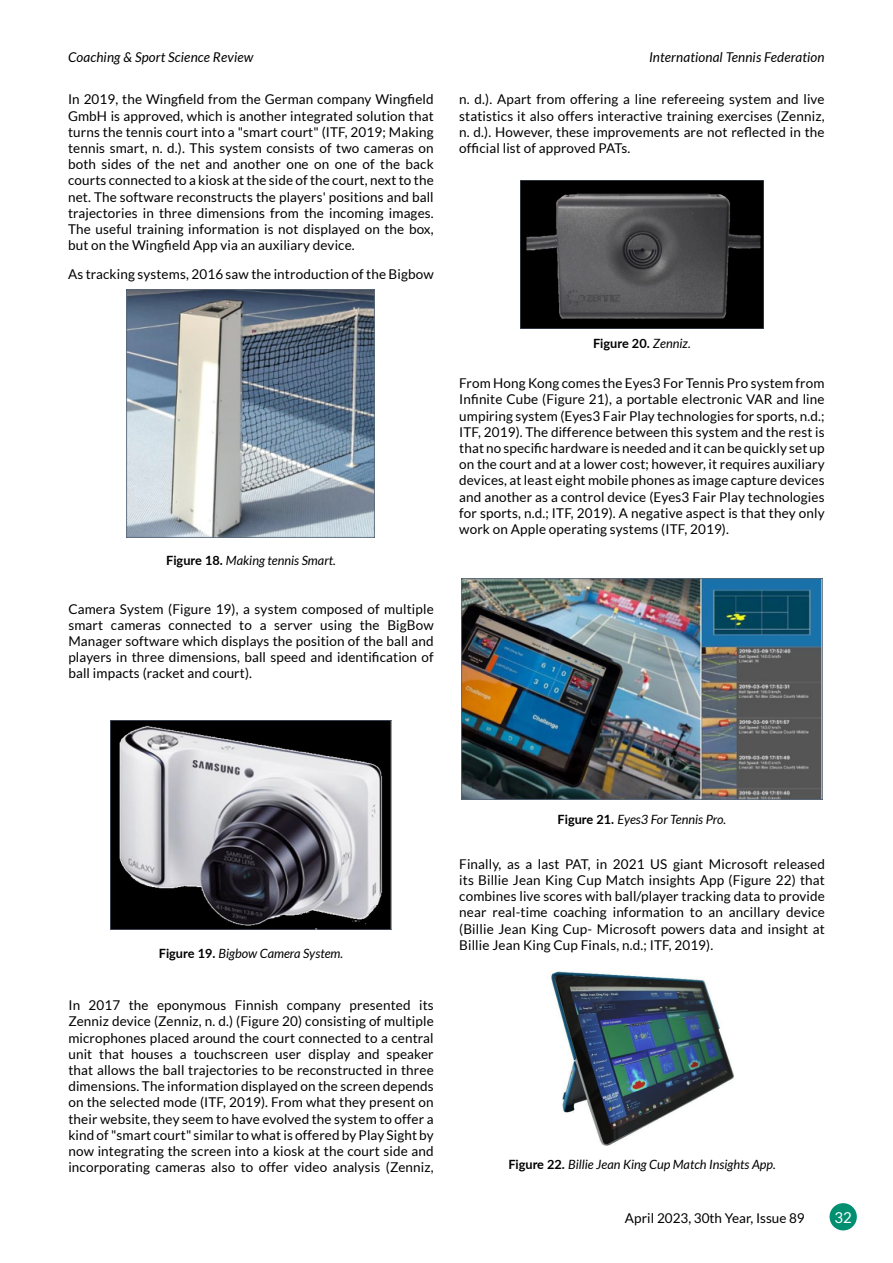
<style>
.page{position:relative;width:893px;height:1263px;background:#fff}
.page>*{position:absolute;margin:0;border:0;box-sizing:border-box;transform-origin:0 0}
.t1{font:15px "Lato";color:#fff}
.t2{font:13.5px/16.2px "Lato";letter-spacing:.01em;color:#000;text-align:justify}
.t3{font:italic 13.5px "Lato";letter-spacing:.01em;color:#000}
.t4{font:italic 12.75px "Lato";color:#000}
.t5{font:700 12.75px "Lato";color:#000}
.s1{font-weight:700;font-style:normal}
.s2{font-weight:400;font-style:italic}
</style>
<div class="page">
<div style="left:829px;top:1203px;width:28px;height:27px;background:#008f70;border-radius:50%"></div>
<img style="left:127px;top:289px;width:248px;height:249px">
<img style="left:111px;top:721px;width:280px;height:209px">
<img style="left:521px;top:181px;width:242px;height:147px">
<img style="left:461px;top:579px;width:362px;height:221px">
<img style="left:551px;top:971px;width:183px;height:174px">
<p class="t3" style="left:68px;top:50px;width:187px">Coaching &amp; Sport Science Review</p>
<p class="t3" style="left:649px;top:50px;width:177px">International Tennis Federation</p>
<p class="t2" style="left:68px;top:91px;width:367px">In 2019, the Wingfield from the German company Wingfield GmbH is approved, which is another integrated solution that turns the tennis court into a "smart court" (ITF, 2019; Making tennis smart, n. d.). This system consists of two cameras on both sides of the net and another one on one of the back courts connected to a kiosk at the side of the court, next to the net. The software reconstructs the players' positions and ball trajectories in three dimensions from the incoming images.<br>The useful training information is not displayed on the box, but on the Wingfield App via an auxiliary device.</p>
<p class="t2" style="left:68px;top:266px;width:367px">As tracking systems, 2016 saw the introduction of the Bigbow</p>
<p class="t4" style="left:166px;top:553px;width:171px"><span class="s1">Figure 18.</span> Making tennis Smart.</p>
<p class="t2" style="left:68px;top:601px;width:367px">Camera System (Figure 19), a system composed of multiple smart cameras connected to a server using the BigBow Manager software which displays the position of the ball and players in three dimensions, ball speed and identification of ball impacts (racket and court).</p>
<p class="t2" style="left:459px;top:91px;width:367px">n. d.). Apart from offering a line refereeing system and live statistics it also offers interactive training exercises (Zenniz, n. d.). However, these improvements are not reflected in the official list of approved PATs.</p>
<p class="t5" style="left:593px;top:334px;width:99px">Figure 20. <span class="s2">Zenniz.</span></p>
<p class="t2" style="left:459px;top:375px;width:367px">From Hong Kong comes the Eyes3 For Tennis Pro system from Infinite Cube (Figure 21), a portable electronic VAR and line umpiring system (Eyes3 Fair Play technologies for sports, n.d.; ITF, 2019). The difference between this system and the rest is that no specific hardware is needed and it can be quickly set up on the court and at a lower cost; however, it requires auxiliary devices, at least eight mobile phones as image capture devices and another as a control device (Eyes3 Fair Play technologies for sports, n.d.; ITF, 2019). A negative aspect is that they only work on Apple operating systems (ITF, 2019).</p>
<p class="t4" style="left:159px;top:946px;width:186px"><span class="s1">Figure 19.</span> Bigbow Camera System.</p>
<p class="t2" style="left:68px;top:997px;width:367px">In 2017 the eponymous Finnish company presented its Zenniz device (Zenniz, n. d.) (Figure 20) consisting of multiple microphones placed around the court connected to a central unit that houses a touchscreen user display and speaker that allows the ball trajectories to be reconstructed in three dimensions. The information displayed on the screen depends on the selected mode (ITF, 2019). From what they present on their website, they seem to have evolved the system to offer a kind of "smart court" similar to what is offered by Play Sight by now integrating the screen into a kiosk at the court side and incorporating cameras also to offer video analysis (Zenniz,</p>
<p class="t4" style="left:558px;top:812px;width:170px"><span class="s1">Figure 21.</span> Eyes3 For Tennis Pro.</p>
<p class="t2" style="left:459px;top:856px;width:367px">Finally, as a last PAT, in 2021 US giant Microsoft released its Billie Jean King Cup Match insights App (Figure 22) that combines live scores with ball/player tracking data to provide near real-time coaching information to an ancillary device (Billie Jean King Cup- Microsoft powers data and insight at Billie Jean King Cup Finals, n.d.; ITF, 2019).</p>
<p class="t4" style="left:508px;top:1158px;width:269px"><span class="s1">Figure 22.</span> Billie Jean King Cup Match Insights App.</p>
<p class="t2" style="left:625px;top:1209px;width:181px">April 2023, 30th Year, Issue 89</p>
<p class="t1" style="left:834px;top:1209px;width:19px">32</p>
</div>
